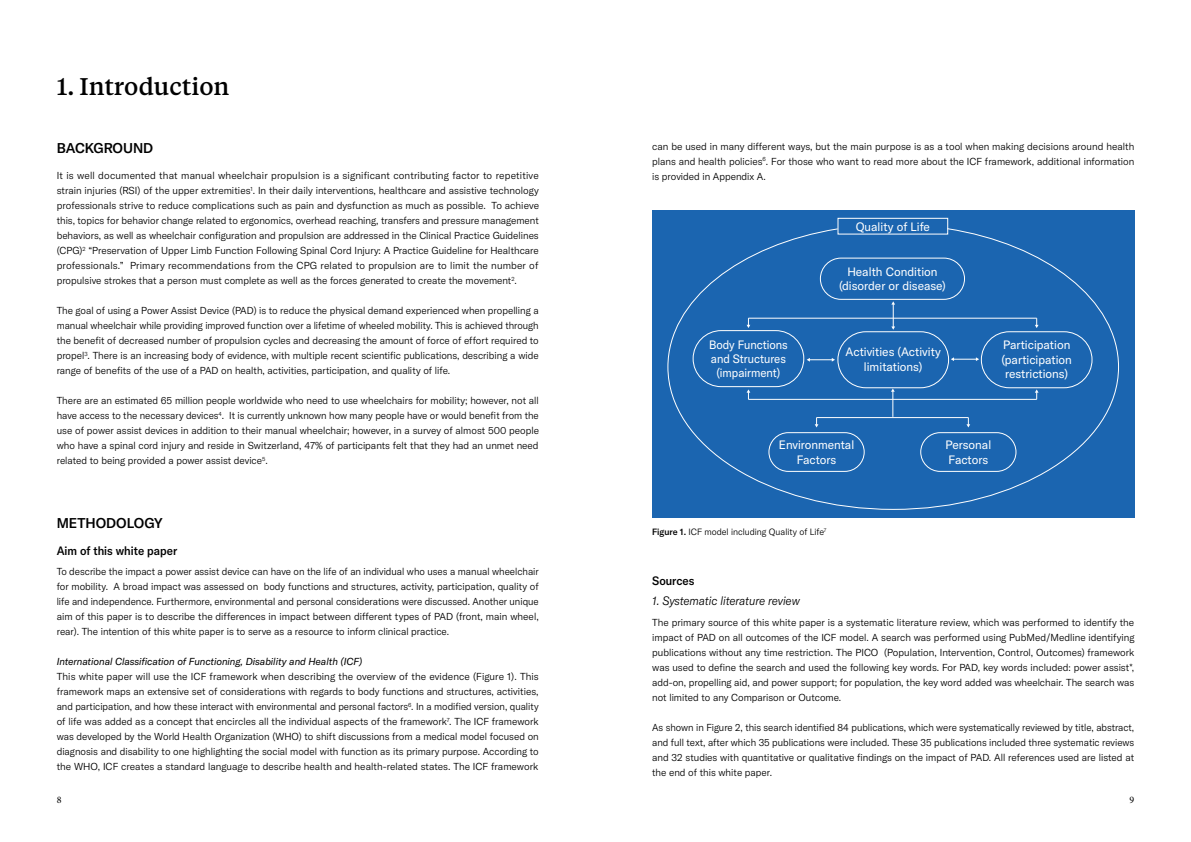
<style>
.page{position:relative;width:1191px;height:842px;background:#fff}
.page>*{position:absolute;margin:0;border:0;box-sizing:border-box;transform-origin:0 0}
.t1{font:500 24px "Tiempos Text";color:#000}
.t2{font:500 14px "GT America";color:#000}
.t3{font:12px/14.4px "GT America";color:#fff;text-align:center}
.t4{font:12px/14.4px "GT America";color:#fff;text-align:center;scale:.96 1}
.t5{font:italic 300 12px "GT America";letter-spacing:-.005em;color:#000;scale:.95 1}
.t6{font:500 12px "GT America";color:#000;scale:.95 1}
.t7{font:300 10px/15px "GT America";color:#000;text-align:justify}
.t8{font:italic 10px "GT America";color:#000}
.t9{font:10px "Minion Pro";color:#000}
.t10{font:300 9px "GT America";color:#000}
.s1{font-weight:500}
</style>
<div class="page">
<div style="left:652px;top:210px;width:482px;height:308px;background:#1b65b0"></div>
<div style="left:837px;top:218px;width:111px;height:16px;border:1px solid #fff"></div>
<svg style="left:667px;top:228px;width:452px;height:282px"></svg>
<svg style="left:891px;top:301px;width:4px;height:29px"></svg>
<svg style="left:891px;top:388px;width:3px;height:29px"></svg>
<svg style="left:806px;top:358px;width:29px;height:4px"></svg>
<svg style="left:950px;top:357px;width:29px;height:4px"></svg>
<hr style="left:816px;top:417px;width:152px;height:1px;background:#fff">
<svg style="left:966px;top:418px;width:4px;height:9px"></svg>
<svg style="left:814px;top:418px;width:4px;height:9px"></svg>
<hr style="left:748px;top:318px;width:288px;height:1px;background:#fff">
<hr style="left:748px;top:399px;width:288px;height:1px;background:#fff">
<svg style="left:1034px;top:318px;width:4px;height:10px"></svg>
<svg style="left:1034px;top:389px;width:4px;height:10px"></svg>
<svg style="left:746px;top:389px;width:4px;height:10px"></svg>
<svg style="left:746px;top:318px;width:4px;height:10px"></svg>
<div style="left:820px;top:258px;width:145px;height:42px;border:1px solid #fff;border-radius:21px"></div>
<div style="left:981px;top:331px;width:111px;height:57px;border:1px solid #fff;border-radius:28px"></div>
<div style="left:768px;top:432px;width:96px;height:40px;border:1px solid #fff;border-radius:19px"></div>
<div style="left:920px;top:432px;width:96px;height:40px;border:1px solid #fff;border-radius:19px"></div>
<div style="left:837px;top:331px;width:112px;height:57px;border:1px solid #fff;border-radius:28px"></div>
<div style="left:692px;top:330px;width:112px;height:57px;border:1px solid #fff;border-radius:28px"></div>
<h1 class="t1" style="left:57px;top:70px;width:174px">1. Introduction</h1>
<h2 class="t2" style="left:57px;top:139px;width:98px">BACKGROUND</h2>
<p class="t7" style="left:57px;top:168px;width:484px">It is well documented that manual wheelchair propulsion is a significant contributing factor to repetitive strain injuries (RSI) of the upper extremities<sup>1</sup>. In their daily interventions, healthcare and assistive technology professionals strive to reduce complications such as pain and dysfunction as much as possible. To achieve this, topics for behavior change related to ergonomics, overhead reaching, transfers and pressure management behaviors, as well as wheelchair configuration and propulsion are addressed in the Clinical Practice Guidelines (CPG)<sup>2</sup> “Preservation of Upper Limb Function Following Spinal Cord Injury: A Practice Guideline for Healthcare professionals.” Primary recommendations from the CPG related to propulsion are to limit the number of propulsive strokes that a person must complete as well as the forces generated to create the movement<sup>2</sup>.</p>
<p class="t7" style="left:57px;top:303px;width:483px">The goal of using a Power Assist Device (PAD) is to reduce the physical demand experienced when propelling a manual wheelchair while providing improved function over a lifetime of wheeled mobility. This is achieved through the benefit of decreased number of propulsion cycles and decreasing the amount of force of effort required to propel<sup>3</sup>. There is an increasing body of evidence, with multiple recent scientific publications, describing a wide range of benefits of the use of a PAD on health, activities, participation, and quality of life.</p>
<p class="t7" style="left:57px;top:393px;width:484px">There are an estimated 65 million people worldwide who need to use wheelchairs for mobility; however, not all have access to the necessary devices<sup>4</sup>. It is currently unknown how many people have or would benefit from the use of power assist devices in addition to their manual wheelchair; however, in a survey of almost 500 people who have a spinal cord injury and reside in Switzerland, 47% of participants felt that they had an unmet need related to being provided a power assist device<sup>5</sup>.</p>
<h2 class="t2" style="left:57px;top:515px;width:107px">METHODOLOGY</h2>
<p class="t6" style="left:57px;top:543px;width:128px">Aim of this white paper</p>
<p class="t7" style="left:57px;top:564px;width:483px">To describe the impact a power assist device can have on the life of an individual who uses a manual wheelchair for mobility. A broad impact was assessed on body functions and structures, activity, participation, quality of life and independence. Furthermore, environmental and personal considerations were discussed. Another unique aim of this paper is to describe the differences in impact between different types of PAD (front, main wheel, rear). The intention of this white paper is to serve as a resource to inform clinical practice.</p>
<p class="t8" style="left:57px;top:656px;width:307px">International Classification of Functioning, Disability and Health (ICF)</p>
<p class="t7" style="left:57px;top:669px;width:483px">This white paper will use the ICF framework when describing the overview of the evidence (Figure 1). This framework maps an extensive set of considerations with regards to body functions and structures, activities, and participation, and how these interact with environmental and personal factors<sup>6</sup>. In a modified version, quality of life was added as a concept that encircles all the individual aspects of the framework<sup>7</sup>. The ICF framework was developed by the World Health Organization (WHO) to shift discussions from a medical model focused on diagnosis and disability to one highlighting the social model with function as its primary purpose. According to the WHO, ICF creates a standard language to describe health and health-related states. The ICF framework</p>
<p class="t7" style="left:652px;top:139px;width:484px">can be used in many different ways, but the main purpose is as a tool when making decisions around health plans and health policies<sup>6</sup>. For those who want to read more about the ICF framework, additional information is provided in Appendix A.</p>
<p class="t4" style="left:709px;top:337px;width:84px">Body Functions and Structures (impairment)</p>
<p class="t3" style="left:855px;top:219px;width:76px">Quality of Life</p>
<p class="t3" style="left:839px;top:264px;width:108px">Health Condition (disorder or disease)</p>
<p class="t3" style="left:845px;top:345px;width:97px">Activities (Activity limitations)</p>
<p class="t3" style="left:1001px;top:338px;width:72px">Participation (participation restrictions)</p>
<p class="t3" style="left:779px;top:438px;width:77px">Environmental<br>Factors</p>
<p class="t3" style="left:945px;top:438px;width:47px;text-align:left">Personal<br>Factors</p>
<p class="t10" style="left:652px;top:526px;width:176px"><span class="s1">Figure 1.</span> ICF model including Quality of Life<sup>7</sup></p>
<p class="t6" style="left:652px;top:573px;width:46px">Sources</p>
<p class="t5" style="left:652px;top:594px;width:157px">1. Systematic literature review</p>
<p class="t7" style="left:652px;top:615px;width:484px">The primary source of this white paper is a systematic literature review, which was performed to identify the impact of PAD on all outcomes of the ICF model. A search was performed using PubMed/Medline identifying publications without any time restriction. The PICO (Population, Intervention, Control, Outcomes) framework was used to define the search and used the following key words. For PAD, key words included: power assist*, add-on, propelling aid, and power support; for population, the key word added was wheelchair. The search was not limited to any Comparison or Outcome.</p>
<p class="t7" style="left:652px;top:720px;width:483px">As shown in Figure 2, this search identified 84 publications, which were systematically reviewed by title, abstract, and full text, after which 35 publications were included. These 35 publications included three systematic reviews and 32 studies with quantitative or qualitative findings on the impact of PAD. All references used are listed at the end of this white paper.</p>
<p class="t9" style="left:57px;top:793px;width:6px">8</p>
<p class="t9" style="left:1129px;top:793px;width:6px">9</p>
</div>
